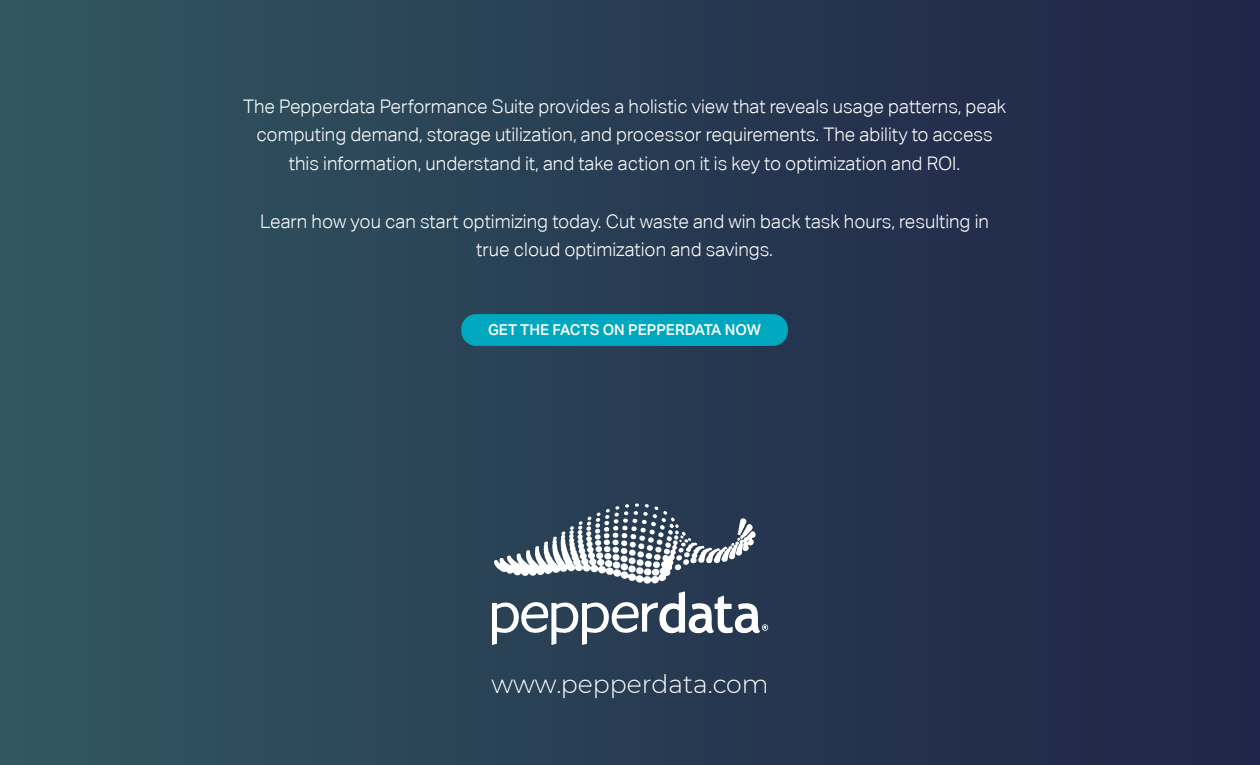
<style>
.page{position:relative;width:1260px;height:765px;background:#fff}
.page>*{position:absolute;margin:0;border:0;box-sizing:border-box;transform-origin:0 0}
.t1{font:300 25.12px "Montserrat";color:#fff}
.t2{font:300 18.75px/28.8px "Aktiv Grotesk";color:#fff;text-align:center}
.t3{font:500 15px "Aktiv Grotesk";color:#fff}
</style>
<div class="page">
<img style="left:0;top:0;width:1260px;height:765px">
<svg style="left:494px;top:503px;width:262px;height:81px"></svg>
<svg style="left:492px;top:591px;width:276px;height:54px"></svg>
<div style="left:461px;top:314px;width:327px;height:32px;background:#00a8bf;border-radius:15px"></div>
<p class="t2" style="left:243px;top:92px;width:765px">The Pepperdata Performance Suite provides a holistic view that reveals usage patterns, peak computing demand, storage utilization, and processor requirements. The ability to access this information, understand it, and take action on it is key to optimization and ROI.</p>
<p class="t2" style="left:260px;top:207px;width:730px">Learn how you can start optimizing today. Cut waste and win back task hours, resulting in true cloud optimization and savings.</p>
<p class="t3" style="left:488px;top:321px;width:275px">GET THE FACTS ON PEPPERDATA NOW</p>
<h1 class="t1" style="left:492px;top:667px;width:278px">www.pepperdata.com</h1>
</div>
